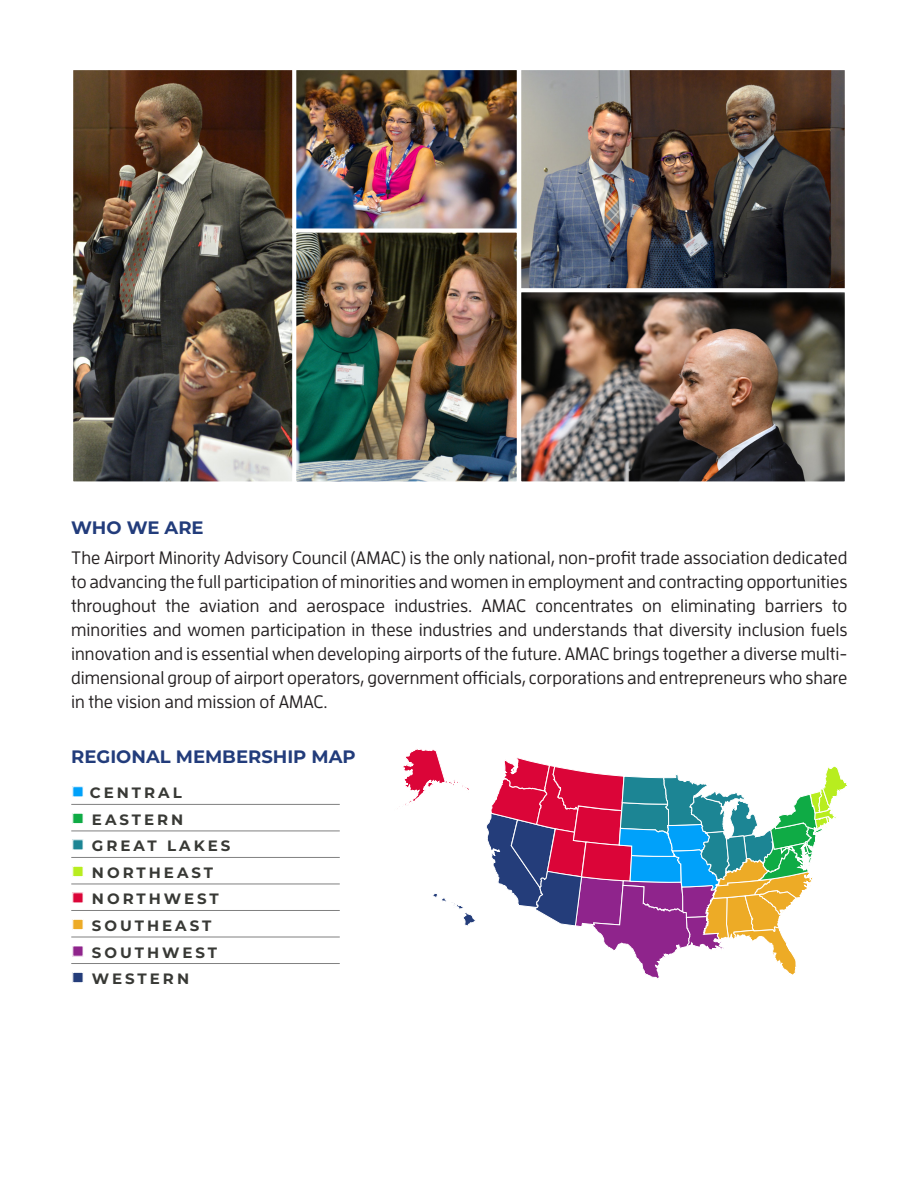
<style>
.page{position:relative;width:918px;height:1188px;background:#fff}
.page>*{position:absolute;margin:0;border:0;box-sizing:border-box;transform-origin:0 0}
.t1{font:500 18px/24px "Enzo OT";color:#231f20;text-align:justify}
.t2{font:700 18px "Montserrat";color:#223c7b}
.t3{font:700 15px "Montserrat";letter-spacing:.2em;color:#383935}
.s1{color:#00a1fa}
.s2{color:#0fab45}
.s3{color:#1c8594}
.s4{color:#b8ed1f}
.s5{color:#db0538}
.s6{color:#edab26}
.s7{color:#8f248c}
.s8{color:#243d7a}
</style>
<div class="page">
<img style="left:74px;top:71px;width:218px;height:410px">
<div style="left:69px;top:66px;width:229px;height:420px;border:4px solid #fff"></div>
<img style="left:522px;top:71px;width:322px;height:217px">
<div style="left:517px;top:66px;width:332px;height:228px;border:4px solid #fff"></div>
<img style="left:297px;top:71px;width:219px;height:410px">
<div style="left:292px;top:66px;width:229px;height:167px;border:4px solid #fff"></div>
<div style="left:292px;top:229px;width:229px;height:257px;border:4px solid #fff"></div>
<img style="left:522px;top:293px;width:322px;height:188px">
<div style="left:517px;top:288px;width:332px;height:198px;border:4px solid #fff"></div>
<svg style="left:486px;top:757px;width:361px;height:222px"></svg>
<svg style="left:397px;top:749px;width:72px;height:60px"></svg>
<svg style="left:433px;top:893px;width:43px;height:33px"></svg>
<hr style="left:71px;top:804px;width:269px;height:1px;background:#808080">
<hr style="left:71px;top:831px;width:269px;height:1px;background:#808080">
<hr style="left:71px;top:857px;width:269px;height:1px;background:#808080">
<hr style="left:71px;top:884px;width:269px;height:1px;background:#808080">
<hr style="left:71px;top:910px;width:269px;height:1px;background:#808080">
<hr style="left:71px;top:937px;width:269px;height:1px;background:#808080">
<hr style="left:71px;top:963px;width:269px;height:1px;background:#808080">
<p class="t2" style="left:71px;top:514px;width:134px">WHO WE ARE</p>
<p class="t1" style="left:71px;top:545px;width:778px">The Airport Minority Advisory Council (AMAC) is the only national, non-profit trade association dedicated to advancing the full participation of minorities and women in employment and contracting opportunities throughout the aviation and aerospace industries. AMAC concentrates on eliminating barriers to minorities and women participation in these industries and understands that diversity inclusion fuels innovation and is essential when developing airports of the future. AMAC brings together a diverse multi&shy;dimensional group of airport operators, government officials, corporations and entrepreneurs who share in the vision and mission of AMAC.</p>
<p class="t2" style="left:71px;top:744px;width:286px">REGIONAL MEMBERSHIP MAP</p>
<p class="t3" style="left:71px;top:782px;width:112px"><span class="s1">■</span> CENTRAL</p>
<p class="t3" style="left:71px;top:809px;width:114px"><span class="s2">■</span> EASTERN</p>
<p class="t3" style="left:71px;top:835px;width:161px"><span class="s3">■</span> GREAT LAKES</p>
<p class="t3" style="left:71px;top:862px;width:143px"><span class="s4">■</span> NORTHEAST</p>
<p class="t3" style="left:71px;top:888px;width:149px"><span class="s5">■</span> NORTHWEST</p>
<p class="t3" style="left:71px;top:915px;width:142px"><span class="s6">■</span> SOUTHEAST</p>
<p class="t3" style="left:71px;top:941px;width:147px"><span class="s7">■</span> SOUTHWEST</p>
<p class="t3" style="left:71px;top:968px;width:119px"><span class="s8">■</span> WESTERN</p>
</div>
